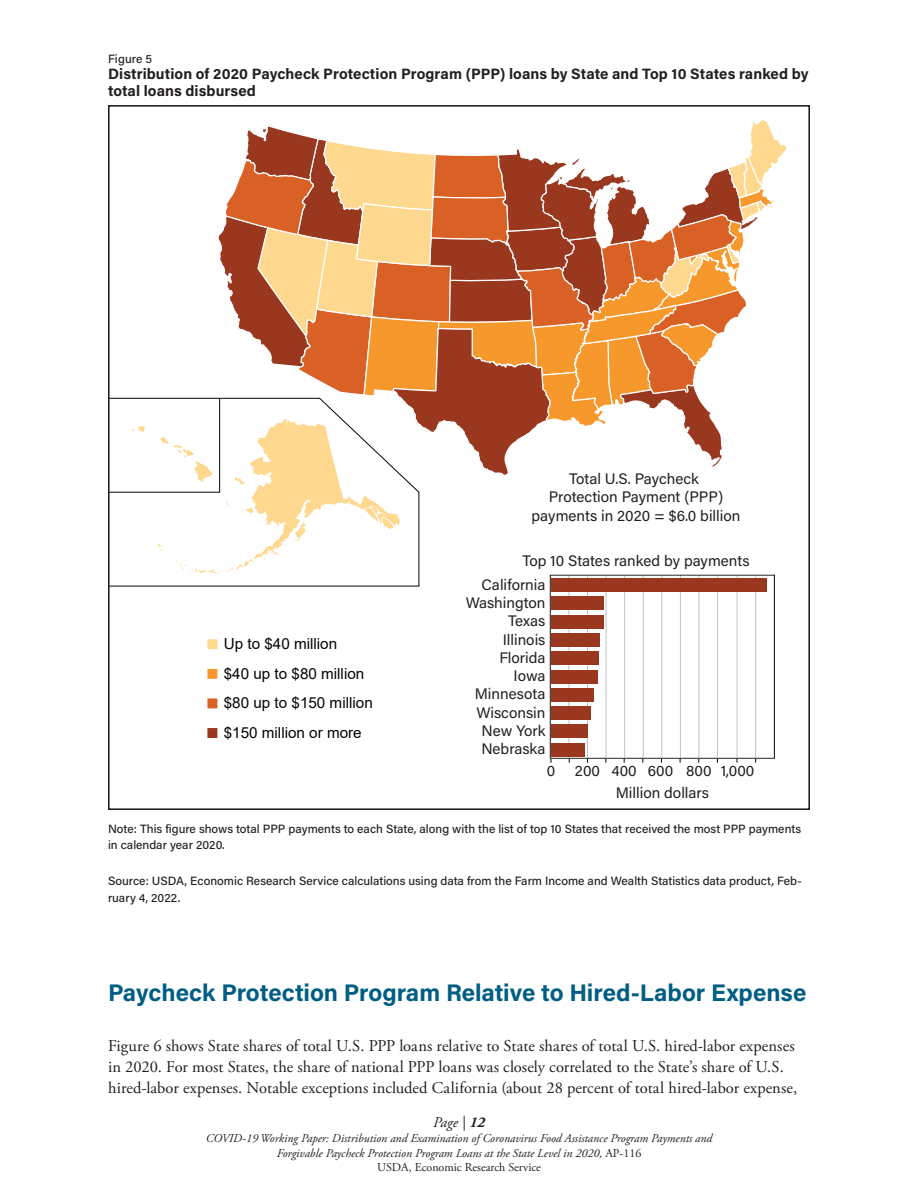
<style>
.page{position:relative;width:918px;height:1188px;background:#fff}
.page>*{position:absolute;margin:0;border:0;box-sizing:border-box;transform-origin:0 0}
.H1_-_Add_Chapters{font:700 24px "Acumin Pro";color:#005d83}
.P_-_Body_Text{font:16.5px/21px "Adobe Garamond Pro";letter-spacing:.005em;color:#231f20}
.t1{font:15.3px/18.3px "Acumin Pro";color:#231f20;text-align:center}
.t2{font:15.3px/29.5px "Arial";color:#050504}
.P_-_Table___Figure_Title{font:700 15px/16.5px "Acumin Pro";letter-spacing:.005em;color:#231f20}
.t3{font:italic 15px "Adobe Garamond Pro";color:#231f20}
.P_-_Table_Notes___Source{font:500 12px/16.5px "Acumin Pro";color:#231f20}
.t4{font:italic 12px/14.7px "Adobe Garamond Pro";color:#231f20;text-align:center}
.P_-_Table___Figure_Title-2{font:500 12px "Acumin Pro";letter-spacing:.01em;color:#231f20}
.s1{font-weight:700}
.s2{font-style:normal}
</style>
<div class="page">
<svg style="left:111px;top:120px;width:675px;height:643px"></svg>
<h1 class="P_-_Table___Figure_Title-2" style="left:108px;top:50px;width:46px">Figure 5</h1>
<h1 class="P_-_Table___Figure_Title" style="left:108px;top:65px;width:702px">Distribution of 2020 Paycheck Protection Program (PPP) loans by State and Top 10 States ranked by total loans disbursed</h1>
<p class="t1" style="left:532px;top:469px;width:210px">Total U.S. Paycheck<br>Protection Payment (PPP) payments in 2020 = $6.0 billion</p>
<p class="t2" style="left:224px;top:629px;width:150px">Up to $40 million<br>$40 up to $80 million $80 up to $150 million $150 million or more</p>
<p class="t1" style="left:522px;top:550px;width:229px">Top 10 States ranked by payments</p>
<p class="t1" style="left:466px;top:575px;width:81px;text-align:right">California<br>Washington<br>Texas<br>Illinois<br>Florida<br>Iowa<br>Minnesota<br>Wisconsin<br>New York<br>Nebraska</p>
<p class="t1" style="left:547px;top:761px;width:10px">0</p>
<p class="t1" style="left:575px;top:761px;width:100px">200 400 600</p>
<p class="t1" style="left:721px;top:761px;width:35px">1,000</p>
<p class="t1" style="left:686px;top:761px;width:27px">800</p>
<p class="t1" style="left:616px;top:783px;width:95px">Million dollars</p>
<p class="P_-_Table_Notes___Source" style="left:108px;top:820px;width:695px">Note: This figure shows total PPP payments to each State, along with the list of top 10 States that received the most PPP payments in calendar year 2020.</p>
<p class="P_-_Table_Notes___Source" style="left:108px;top:872px;width:695px">Source: USDA, Economic Research Service calculations using data from the Farm Income and Wealth Statistics data product, Feb&shy;ruary 4, 2022.</p>
<h1 class="H1_-_Add_Chapters" style="left:108px;top:975px;width:700px">Paycheck Protection Program Relative to Hired-Labor Expense</h1>
<p class="P_-_Body_Text" style="left:108px;top:1035px;width:691px">Figure 6 shows State shares of total U.S. PPP loans relative to State shares of total U.S. hired-labor expenses in 2020. For most States, the share of national PPP loans was closely correlated to the State’s share of U.S. hired-labor expenses. Notable exceptions included California (about 28 percent of total hired-labor expense,</p>
<p class="t3" style="left:433px;top:1113px;width:54px">Page | <span class="s1">12</span></p>
<p class="t4" style="left:206px;top:1131px;width:508px">COVID-19 Working Paper: Distribution and Examination of Coronavirus Food Assistance Program Payments and<br>Forgivable Paycheck Protection Program Loans at the State Level in 2020, <span class="s2">AP-116<br>USDA, Economic Research Service</span></p>
</div>
